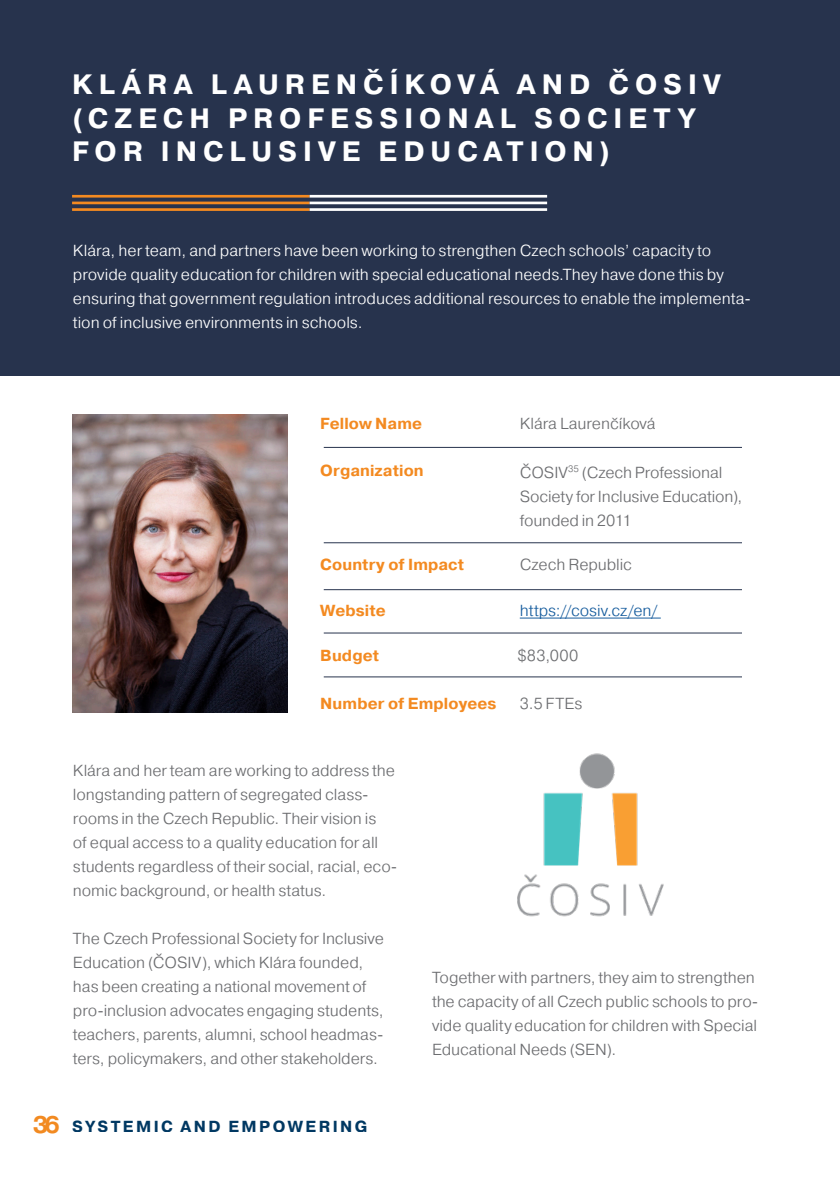
<style>
.page{position:relative;width:840px;height:1191px;background:#fff}
.page>*{position:absolute;margin:0;border:0;box-sizing:border-box;transform-origin:0 0}
.Subheader_12pt{font:700 28px/33.6px "Pragmatica";letter-spacing:.21em;color:#fff}
.Text_8pt{font:300 16px/24px "Pragmatica";letter-spacing:-.005em;color:#6c6d70}
.Text_8pt-2{font:300 16px/24px "Pragmatica";color:#fff}
.Subheader_10pt{font:700 16px "Pragmatica";letter-spacing:.005em;color:#f38a21}
.t1{font:700 16px "Pragmatica";letter-spacing:.15em;color:#003862}
.Text_8pt-3{font:300 16px "Pragmatica";letter-spacing:-.005em;color:#175d9e}
.s1{font-size:24px;color:#f28a21}
</style>
<div class="page">
<div style="left:0;top:0;width:839px;height:376px;background:#27334d"></div>
<hr style="left:323px;top:447px;width:418px;height:1px;background:#27334d">
<hr style="left:323px;top:542px;width:418px;height:1px;background:#27334d">
<img style="left:72px;top:415px;width:216px;height:297px">
<hr style="left:323px;top:589px;width:418px;height:1px;background:#27334d">
<hr style="left:323px;top:632px;width:418px;height:1px;background:#27334d">
<hr style="left:519px;top:617px;width:141px;height:1px;background:#175d9e">
<hr style="left:323px;top:676px;width:418px;height:1px;background:#27334d">
<hr style="left:72px;top:195px;width:237px;height:3px;background:#f38a21">
<hr style="left:72px;top:202px;width:237px;height:2px;background:#f38a21">
<hr style="left:72px;top:208px;width:237px;height:3px;background:#f38a21">
<hr style="left:309px;top:195px;width:238px;height:3px;background:#fff">
<hr style="left:309px;top:202px;width:238px;height:2px;background:#fff">
<hr style="left:309px;top:208px;width:238px;height:3px;background:#fff">
<img style="left:517px;top:753px;width:147px;height:164px">
<p class="Subheader_12pt" style="left:72px;top:68px;width:649px">KLÁRA LAURENČÍKOVÁ AND ČOSIV (CZECH PROFESSIONAL SOCIETY<br>FOR INCLUSIVE EDUCATION)</p>
<p class="Text_8pt-2" style="left:73px;top:238px;width:679px">Klára, her team, and partners have been working to strengthen Czech schools’ capacity to provide quality education for children with special educational needs.They have done this by ensuring that government regulation introduces additional resources to enable the implementa&shy;tion of inclusive environments in schools.</p>
<p class="Subheader_10pt" style="left:320px;top:413px;width:103px">Fellow Name</p>
<p class="Subheader_10pt" style="left:320px;top:460px;width:105px">Organization</p>
<p class="Subheader_10pt" style="left:320px;top:554px;width:145px">Country of Impact</p>
<p class="Subheader_10pt" style="left:320px;top:600px;width:67px">Website</p>
<p class="Subheader_10pt" style="left:320px;top:645px;width:60px">Budget</p>
<p class="Text_8pt" style="left:519px;top:411px;width:137px">Klára Laurenčíková</p>
<p class="Text_8pt" style="left:519px;top:460px;width:224px">ČOSIV<sup>35</sup> (Czech Professional<br>Society for Inclusive Education), founded in 2011</p>
<p class="Text_8pt" style="left:519px;top:552px;width:114px">Czech Republic</p>
<p class="Text_8pt-3" style="left:519px;top:601px;width:139px">https://cosiv.cz/en/</p>
<p class="Text_8pt" style="left:517px;top:643px;width:62px">$83,000</p>
<p class="Subheader_10pt" style="left:320px;top:692px;width:178px">Number of Employees</p>
<p class="Text_8pt" style="left:519px;top:690px;width:64px">3.5 FTEs</p>
<p class="Text_8pt" style="left:73px;top:758px;width:326px">Klára and her team are working to address the longstanding pattern of segregated class&shy;rooms in the Czech Republic. Their vision is<br>of equal access to a quality education for all students regardless of their social, racial, eco&shy;nomic background, or health status.</p>
<p class="Text_8pt" style="left:73px;top:926px;width:312px">The Czech Professional Society for Inclusive Education (ČOSIV), which Klára founded, has been creating a national movement of pro-inclusion advocates engaging students, teachers, parents, alumni, school headmas&shy;ters, policymakers, and other stakeholders.</p>
<p class="t1" style="left:33px;top:1115px;width:336px"><span class="s1">36</span> SYSTEMIC AND EMPOWERING</p>
<p class="Text_8pt" style="left:432px;top:964px;width:328px">Together with partners, they aim to strengthen the capacity of all Czech public schools to pro&shy;vide quality education for children with Special Educational Needs (SEN).</p>
</div>
